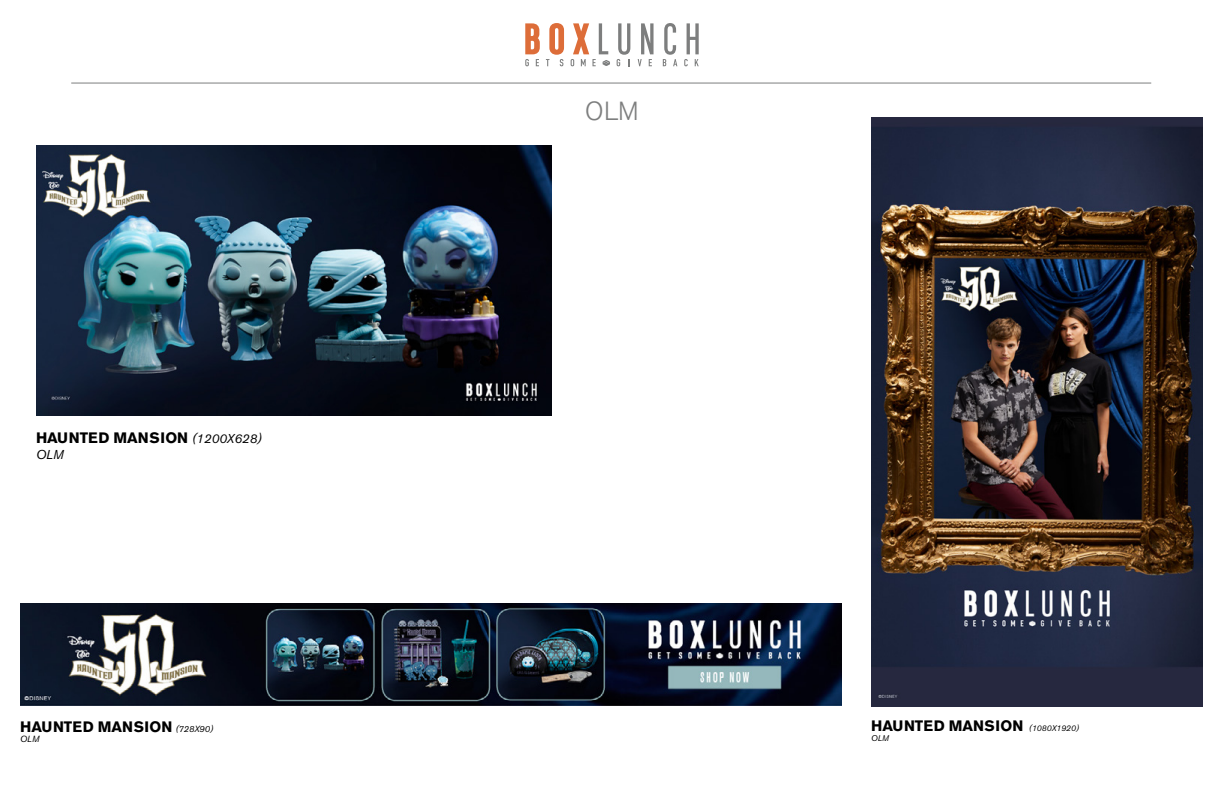
<style>
.page{position:relative;width:1224px;height:792px;background:#fff}
.page>*{position:absolute;margin:0;border:0;box-sizing:border-box;transform-origin:0 0}
.t1{font:300 26px "Akzidenz Grotesk BE";color:#7d7e7e}
.t2{font:700 15px "Akzidenz Grotesk BE";color:#000}
.t3{font:italic 12.8px "Akzidenz Grotesk BE";color:#000}
.t4{font:italic 8.9px "Akzidenz Grotesk BE";color:#000}
.t5{font:italic 8.2px "Akzidenz Grotesk BE";color:#000}
.s1{font-weight:400;font-style:italic;font-size:12.8px}
.s2{font-weight:400;font-style:italic;font-size:8.9px}
.s3{font-weight:400;font-style:italic;font-size:8.2px}
</style>
<div class="page">
<svg style="left:525px;top:23px;width:15px;height:43px"></svg>
<svg style="left:546px;top:23px;width:18px;height:43px"></svg>
<svg style="left:617px;top:23px;width:13px;height:43px"></svg>
<svg style="left:638px;top:23px;width:16px;height:43px"></svg>
<svg style="left:663px;top:23px;width:14px;height:43px"></svg>
<svg style="left:684px;top:23px;width:15px;height:43px"></svg>
<svg style="left:571px;top:23px;width:39px;height:43px"></svg>
<hr style="left:71px;top:83px;width:1080px;height:1px;background:#7d7e7e">
<img style="left:36px;top:145px;width:516px;height:270px">
<img style="left:20px;top:603px;width:821px;height:102px">
<img style="left:871px;top:117px;width:332px;height:590px">
<p class="t2" style="left:36px;top:429px;width:228px">HAUNTED MANSION <span class="s1">(1200X628)</span></p>
<p class="t3" style="left:36px;top:446px;width:29px">OLM</p>
<p class="t2" style="left:20px;top:718px;width:195px">HAUNTED MANSION <span class="s2">(728X90)</span></p>
<p class="t4" style="left:20px;top:734px;width:21px">OLM</p>
<h1 class="t1" style="left:585px;top:97px;width:55px">OLM</h1>
<p class="t2" style="left:871px;top:717px;width:209px">HAUNTED MANSION <span class="s3">(1080X1920)</span></p>
<p class="t5" style="left:871px;top:733px;width:19px">OLM</p>
</div>
